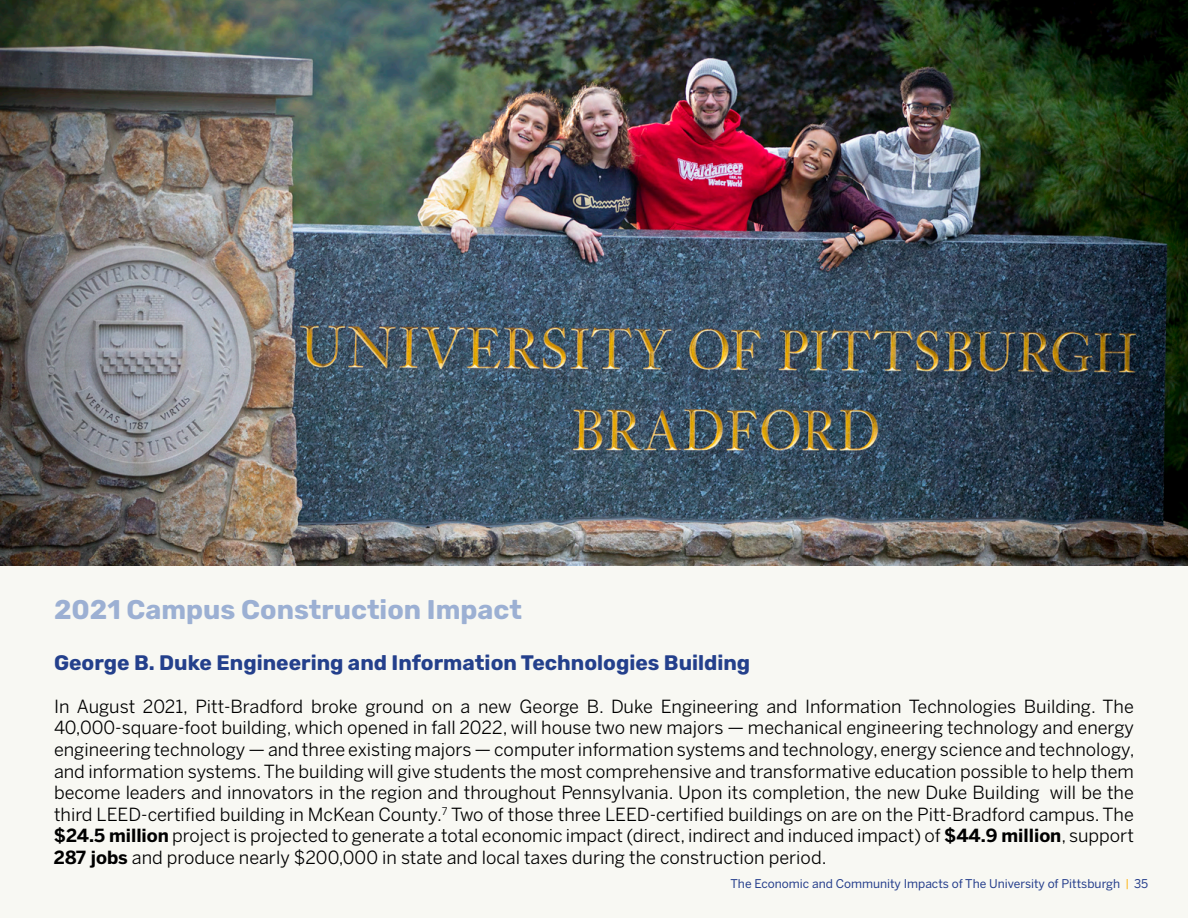
<style>
.page{position:relative;width:1188px;height:918px;background:#f8f8f3}
.page>*{position:absolute;margin:0;border:0;box-sizing:border-box;transform-origin:0 0}
.t1{font:700 27px "Rubik";color:#9cb0d3}
.t2{font:700 21px "Rubik";color:#24408c}
.t3{font:18px/21.6px "Benton Sans";color:#000;text-align:justify}
.t4{font:12px "Benton Sans";color:#253e8c}
.s1{font-weight:700}
</style>
<div class="page">
<img style="left:0;top:0;width:1188px;height:565px">
<p class="t1" style="left:54px;top:594px;width:469px">2021 Campus Construction Impact</p>
<p class="t2" style="left:54px;top:650px;width:698px">George B. Duke Engineering and Information Technologies Building</p>
<p class="t3" style="left:54px;top:695px;width:1082px">In August 2021, Pitt-Bradford broke ground on a new George B. Duke Engineering and Information Technologies Building. The 40,000-square-foot building, which opened in fall 2022, will house two new majors — mechanical engineering technology and energy engineering technology — and three existing majors — computer information systems and technology, energy science and technology, and information systems. The building will give students the most comprehensive and transformative education possible to help them become leaders and innovators in the region and throughout Pennsylvania. Upon its completion, the new Duke Building will be the third LEED-certified building in McKean County.<sup>7</sup> Two of those three LEED-certified buildings on are on the Pitt-Bradford campus. The <span class="s1">$24.5 million</span> project is projected to generate a total economic impact (direct, indirect and induced impact) of <span class="s1">$44.9 million</span>, support <span class="s1">287 jobs</span> and produce nearly $200,000 in state and local taxes during the construction period.</p>
<p class="t4" style="left:730px;top:876px;width:419px">The Economic and Community Impacts of The University of Pittsburgh 35</p>
</div>
